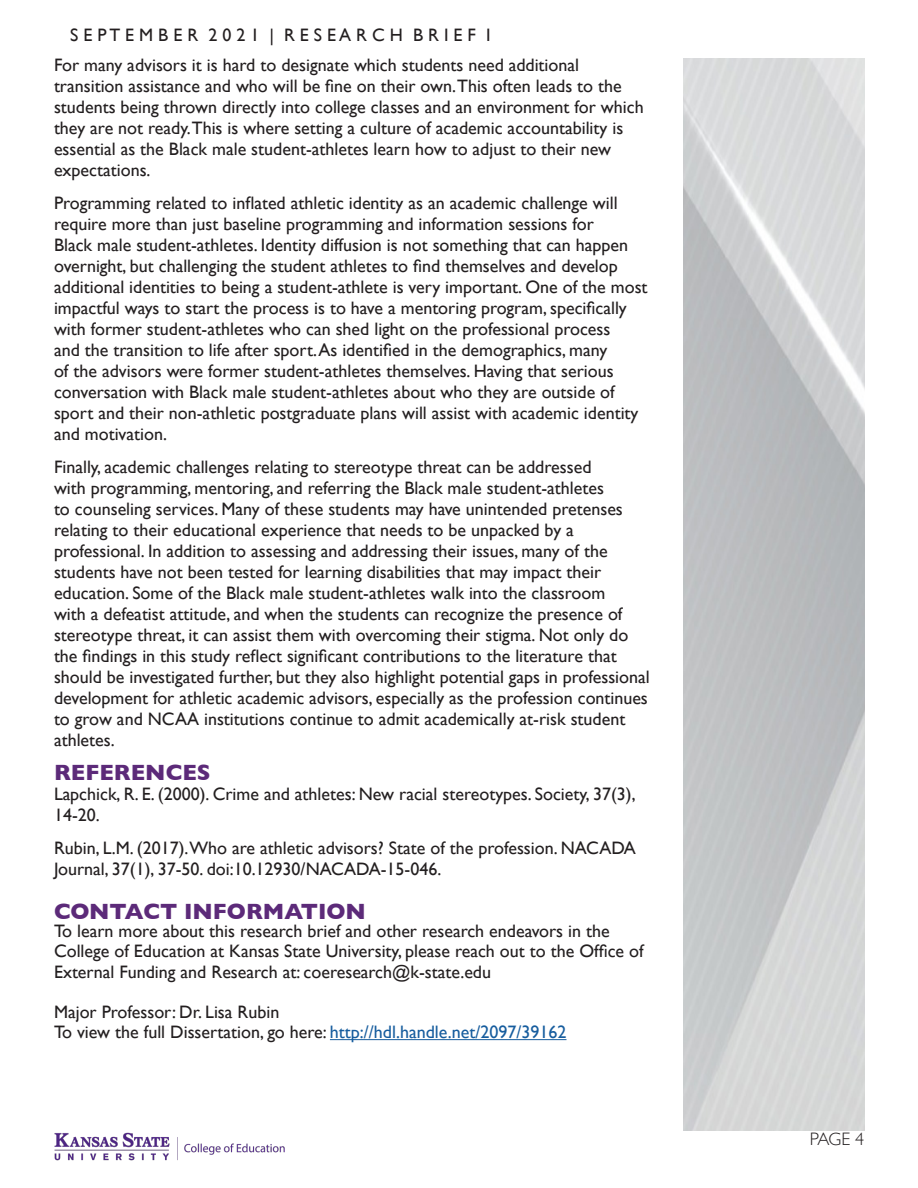
<style>
.page{position:relative;width:918px;height:1188px;background:#fff}
.page>*{position:absolute;margin:0;border:0;box-sizing:border-box;transform-origin:0 0}
.t1{font:700 22.5px "Gill Sans";color:#5c2a79}
.t2{font:18px/21px "Gill Sans";color:#231f20}
.t3{font:300 18px "Gill Sans";color:#231f20}
.s1{color:#175d9e}
</style>
<div class="page">
<img style="left:684px;top:58px;width:180px;height:1073px">
<img style="left:54px;top:1132px;width:231px;height:29px">
<hr style="left:330px;top:1039px;width:237px;height:1px;background:#175d9e">
<p class="t2" style="left:70px;top:24px;width:422px">S E P T E M B E R 2 0 2 1 | R E S E A R C H B R I E F I</p>
<p class="t2" style="left:54px;top:54px;width:591px">For many advisors it is hard to designate which students need additional transition assistance and who will be fine on their own.This often leads to the students being thrown directly into college classes and an environment for which they are not ready.This is where setting a culture of academic accountability is essential as the Black male student-athletes learn how to adjust to their new expectations.</p>
<p class="t2" style="left:54px;top:192px;width:595px">Programming related to inflated athletic identity as an academic challenge will require more than just baseline programming and information sessions for<br>Black male student-athletes. Identity diffusion is not something that can happen overnight, but challenging the student athletes to find themselves and develop additional identities to being a student-athlete is very important. One of the most impactful ways to start the process is to have a mentoring program, specifically with former student-athletes who can shed light on the professional process<br>and the transition to life after sport. As identified in the demographics, many<br>of the advisors were former student-athletes themselves. Having that serious conversation with Black male student-athletes about who they are outside of sport and their non-athletic postgraduate plans will assist with academic identity and motivation.</p>
<p class="t2" style="left:54px;top:456px;width:597px">Finally, academic challenges relating to stereotype threat can be addressed<br>with programming, mentoring, and referring the Black male student-athletes<br>to counseling services. Many of these students may have unintended pretenses relating to their educational experience that needs to be unpacked by a professional. In addition to assessing and addressing their issues, many of the students have not been tested for learning disabilities that may impact their education. Some of the Black male student-athletes walk into the classroom<br>with a defeatist attitude, and when the students can recognize the presence of stereotype threat, it can assist them with overcoming their stigma. Not only do the findings in this study reflect significant contributions to the literature that should be investigated further, but they also highlight potential gaps in professional development for athletic academic advisors, especially as the profession continues to grow and NCAA institutions continue to admit academically at-risk student athletes.</p>
<p class="t1" style="left:54px;top:755px;width:158px">REFERENCES</p>
<p class="t2" style="left:54px;top:783px;width:583px">Lapchick, R. E. (2000). Crime and athletes: New racial stereotypes. Society, 37(3),<br>14-20.</p>
<p class="t2" style="left:54px;top:837px;width:583px">Rubin, L.M. (2017).Who are athletic advisors? State of the profession. NACADA<br>Journal, 37(1), 37-50. doi:10.12930/NACADA-15-046.</p>
<p class="t1" style="left:54px;top:894px;width:313px">CONTACT INFORMATION</p>
<p class="t2" style="left:54px;top:921px;width:591px;line-height:20.2px">To learn more about this research brief and other research endeavors in the<br>College of Education at Kansas State University, please reach out to the Office of<br>External Funding and Research at: coeresearch@k-state.edu</p>
<p class="t2" style="left:54px;top:1001px;width:227px">Major Professor: Dr. Lisa Rubin</p>
<p class="t2" style="left:54px;top:1022px;width:514px">To view the full Dissertation, go here: <span class="s1">http://hdl.handle.net/2097/39162</span></p>
<p class="t3" style="left:810px;top:1125px;width:56px">PAGE 4</p>
</div>
